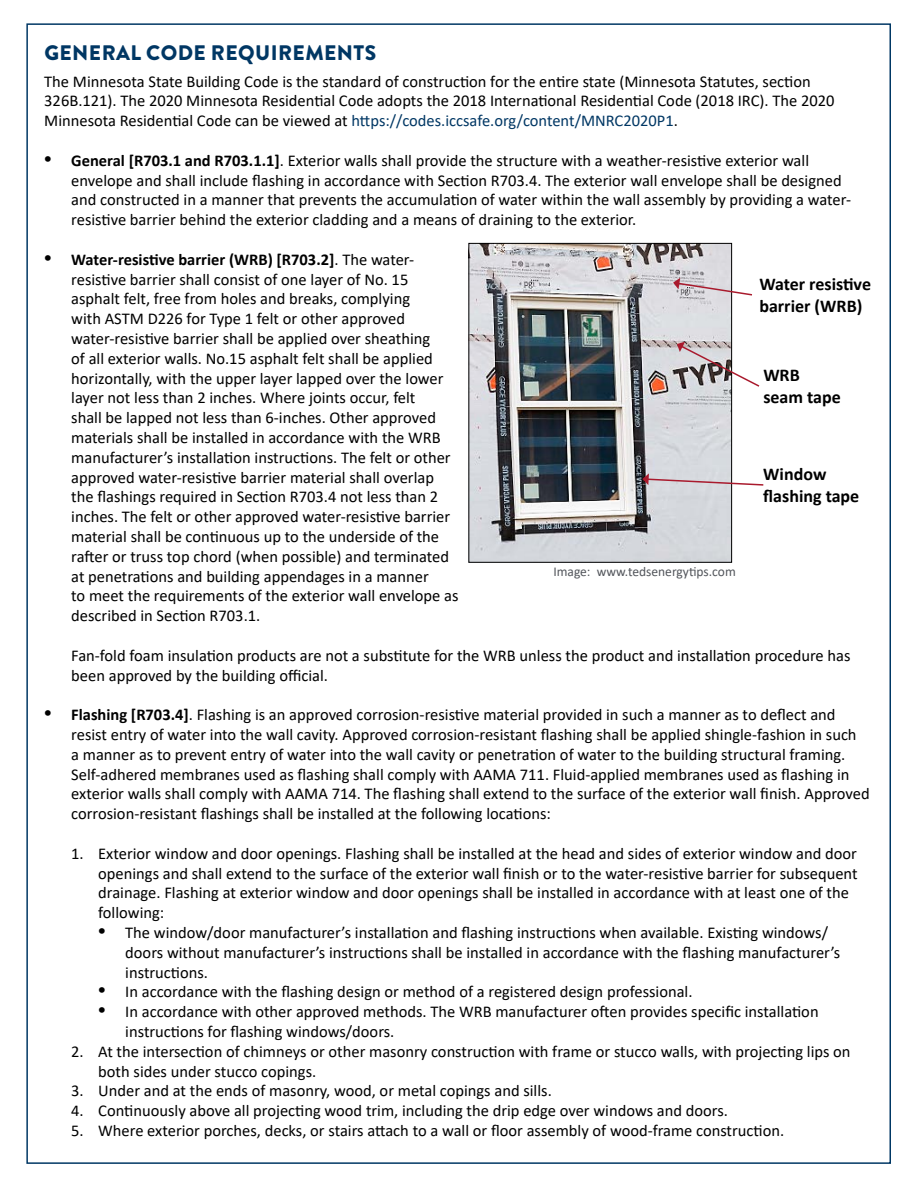
<style>
.page{position:relative;width:918px;height:1188px;background:#fff}
.page>*{position:absolute;margin:0;border:0;box-sizing:border-box;transform-origin:0 0}
.Subhead_Blue{font:900 21px "Brandon Grotesque";letter-spacing:.02em;color:#003764}
.t1{font:700 18px/21.6px "Calibri";color:#000}
.Body{font:16.5px/19.8px "Calibri";color:#000}
.t2{font:13.5px "Calibri";color:#52555b}
.s1{color:#003764}
.s2{font-family:"Myriad Pro";font-size:27px}
.s3{font-weight:700}
</style>
<div class="page">
<img style="left:470px;top:245px;width:260px;height:316px">
<div style="left:468px;top:243px;width:264px;height:320px;border:1px solid #000"></div>
<svg style="left:642px;top:473px;width:122px;height:13px"></svg>
<svg style="left:677px;top:342px;width:83px;height:46px"></svg>
<svg style="left:673px;top:278px;width:79px;height:19px"></svg>
<h2 class="Subhead_Blue" style="left:44px;top:38px;width:333px">GENERAL CODE REQUIREMENTS</h2>
<p class="Body" style="left:44px;top:71px;width:792px">The Minnesota State Building Code is the standard of construction for the entire state (Minnesota Statutes, section<br>326B.121). The 2020 Minnesota Residential Code adopts the 2018 International Residential Code (2018 IRC). The 2020<br>Minnesota Residential Code can be viewed at <span class="s1">https://codes.iccsafe.org/content/MNRC2020P1</span>.</p>
<p class="Body" style="left:71px;top:150px;width:781px;text-indent:-27px"><span class="s2">•</span> <span class="s3">General [R703.1 and R703.1.1]</span>. Exterior walls shall provide the structure with a weather-resistive exterior wall envelope and shall include flashing in accordance with Section R703.4. The exterior wall envelope shall be designed and constructed in a manner that prevents the accumulation of water within the wall assembly by providing a water&shy;resistive barrier behind the exterior cladding and a means of draining to the exterior.</p>
<p class="Body" style="left:71px;top:249px;width:389px;text-indent:-27px"><span class="s2">•</span> <span class="s3">Water-resistive barrier (WRB) [R703.2]</span>. The water&shy;resistive barrier shall consist of one layer of No. 15 asphalt felt, free from holes and breaks, complying<br>with ASTM D226 for Type 1 felt or other approved water-resistive barrier shall be applied over sheathing<br>of all exterior walls. No.15 asphalt felt shall be applied horizontally, with the upper layer lapped over the lower layer not less than 2 inches. Where joints occur, felt<br>shall be lapped not less than 6-inches. Other approved materials shall be installed in accordance with the WRB manufacturer’s installation instructions. The felt or other approved water-resistive barrier material shall overlap the flashings required in Section R703.4 not less than 2 inches. The felt or other approved water-resistive barrier material shall be continuous up to the underside of the rafter or truss top chord (when possible) and terminated at penetrations and building appendages in a manner<br>to meet the requirements of the exterior wall envelope as described in Section R703.1.</p>
<p class="Body" style="left:71px;top:645px;width:781px">Fan-fold foam insulation products are not a substitute for the WRB unless the product and installation procedure has been approved by the building official.</p>
<p class="Body" style="left:71px;top:704px;width:800px;text-indent:-27px"><span class="s2">•</span> <span class="s3">Flashing [R703.4]</span>. Flashing is an approved corrosion-resistive material provided in such a manner as to deflect and resist entry of water into the wall cavity. Approved corrosion-resistant flashing shall be applied shingle-fashion in such<br>a manner as to prevent entry of water into the wall cavity or penetration of water to the building structural framing.<br>Self-adhered membranes used as flashing shall comply with AAMA 711. Fluid-applied membranes used as flashing in exterior walls shall comply with AAMA 714. The flashing shall extend to the surface of the exterior wall finish. Approved corrosion-resistant flashings shall be installed at the following locations:</p>
<p class="Body" style="left:98px;top:843px;width:761px;text-indent:-27px">1. Exterior window and door openings. Flashing shall be installed at the head and sides of exterior window and door openings and shall extend to the surface of the exterior wall finish or to the water-resistive barrier for subsequent drainage. Flashing at exterior window and door openings shall be installed in accordance with at least one of the following:</p>
<p class="Body" style="left:125px;top:922px;width:716px;text-indent:-27px"><span class="s2">•</span> The window/door manufacturer’s installation and flashing instructions when available. Existing windows/ doors without manufacturer’s instructions shall be installed in accordance with the flashing manufacturer’s instructions.</p>
<p class="Body" style="left:98px;top:982px;width:596px"><span class="s2">•</span> In accordance with the flashing design or method of a registered design professional.</p>
<p class="Body" style="left:125px;top:1001px;width:695px;text-indent:-27px"><span class="s2">•</span> In accordance with other approved methods. The WRB manufacturer often provides specific installation instructions for flashing windows/doors.</p>
<p class="Body" style="left:98px;top:1041px;width:754px;text-indent:-27px">2. At the intersection of chimneys or other masonry construction with frame or stucco walls, with projecting lips on both sides under stucco copings.</p>
<p class="Body" style="left:71px;top:1081px;width:482px">3. Under and at the ends of masonry, wood, or metal copings and sills.</p>
<p class="Body" style="left:71px;top:1100px;width:658px">4. Continuously above all projecting wood trim, including the drip edge over windows and doors.</p>
<p class="Body" style="left:71px;top:1120px;width:715px">5. Where exterior porches, decks, or stairs attach to a wall or floor assembly of wood-frame construction.</p>
<p class="t1" style="left:759px;top:273px;width:113px">Water resistive barrier (WRB)</p>
<p class="t1" style="left:763px;top:364px;width:79px">WRB seam tape</p>
<p class="t1" style="left:763px;top:463px;width:98px">Window flashing tape</p>
<p class="t2" style="left:553px;top:563px;width:184px">Image: www.tedsenergytips.com</p>
</div>
